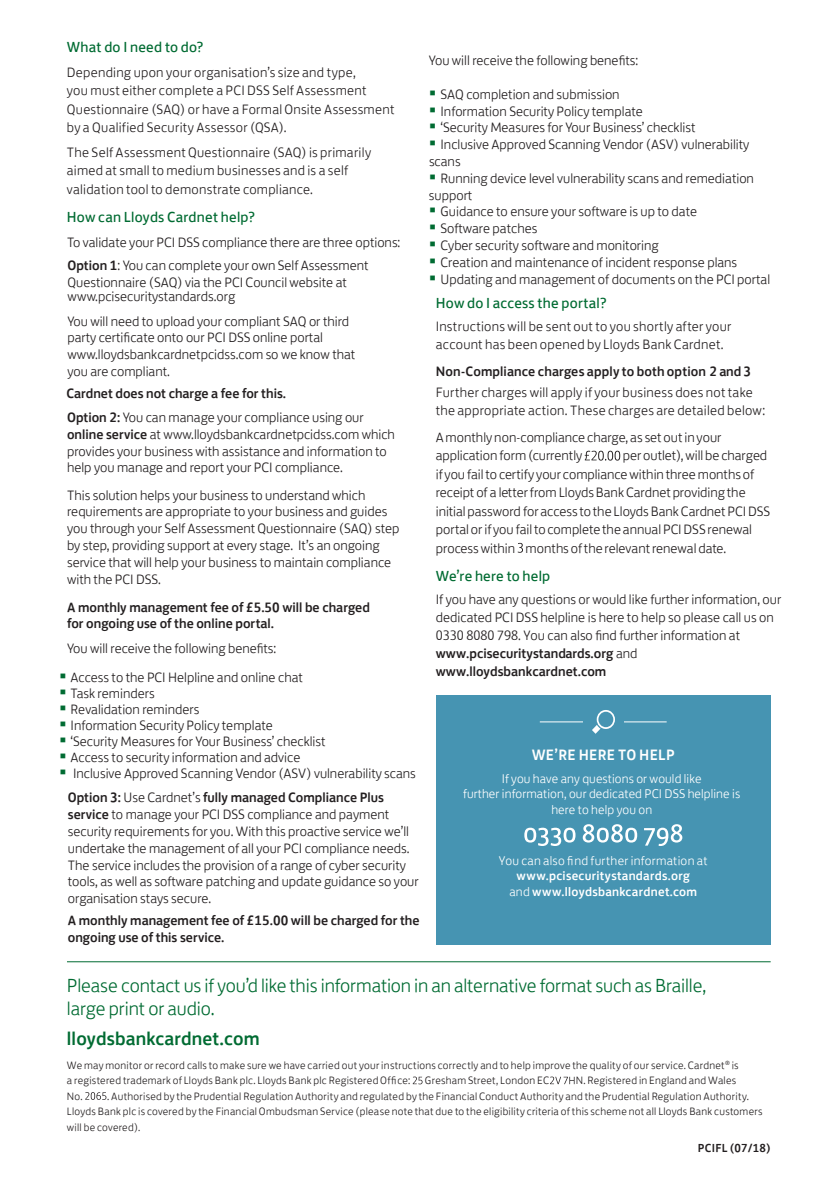
<style>
.page{position:relative;width:840px;height:1191px;background:#fff}
.page>*{position:absolute;margin:0;border:0;box-sizing:border-box;transform-origin:0 0}
.t1{font:300 19.6px/22.6px "Lloyds Bank Jack";letter-spacing:-.005em;color:#006b32}
.t2{font:500 19.6px "Lloyds Bank Jack";letter-spacing:.005em;color:#006b32}
.t3{font:500 15.6px "Lloyds Bank Jack";letter-spacing:.015em;color:#fff}
.t4{font:15px "Lloyds Bank Jack";letter-spacing:.015em;color:#006b32}
.t5{font:300 14px/16.8px "Lloyds Bank Jack";color:#231f20}
.t6{font:300 14px/18.4px "Lloyds Bank Jack";letter-spacing:.02em;color:#231f20}
.t7{font:500 14px/16.8px "Lloyds Bank Jack";color:#231f20}
.t8{font:300 13px/15.6px "Lloyds Bank Jack";letter-spacing:.005em;color:#fff;text-align:center}
.t9{font:500 13px/15.6px "Lloyds Bank Jack";letter-spacing:.02em;color:#fff;text-align:center}
.t10{font:500 12px "Lloyds Bank Jack";letter-spacing:.025em;color:#231f20}
.t11{font:300 11px/15.6px "Lloyds Bank Jack";letter-spacing:.025em;color:#231f20}
.s1{font-weight:500}
.s2{font-weight:300}
.s3{font-size:21.6px;color:#006b32}
</style>
<div class="page">
<svg style="left:584px;top:451px;width:36px;height:9px"></svg>
<svg style="left:517px;top:543px;width:5px;height:10px"></svg>
<div style="left:435px;top:695px;width:335px;height:249px;background:#4694b2"></div>
<hr style="left:539px;top:721px;width:127px;height:1px;background:#fff">
<svg style="left:524px;top:827px;width:51px;height:19px"></svg>
<svg style="left:582px;top:824px;width:100px;height:22px"></svg>
<div style="left:582px;top:701px;width:41px;height:42px;background:#4694b2"></div>
<svg style="left:592px;top:710px;width:22px;height:24px"></svg>
<hr style="left:67px;top:961px;width:703px;height:1px;background:#006b32">
<svg style="left:412px;top:1076px;width:10px;height:8px"></svg>
<svg style="left:550px;top:1076px;width:24px;height:8px"></svg>
<svg style="left:85px;top:1092px;width:21px;height:7px"></svg>
<p class="t4" style="left:67px;top:35px;width:138px">What do I need to do?</p>
<p class="t6" style="left:67px;top:61px;width:329px">Depending upon your organisation’s size and type,<br>you must either complete a PCI DSS Self Assessment Questionnaire (SAQ) or have a Formal Onsite Assessment by a Qualified Security Assessor(QSA).</p>
<p class="t6" style="left:67px;top:141px;width:305px">The Self Assessment Questionnaire (SAQ) is primarily aimed at small to medium businesses and is a self validation tool to demonstrate compliance.</p>
<p class="t4" style="left:67px;top:205px;width:189px">How can Lloyds Cardnet help?</p>
<p class="t5" style="left:67px;top:232px;width:334px">To validate your PCI DSS compliance there are three options:</p>
<p class="t5" style="left:67px;top:255px;width:302px"><span class="s1">Option 1</span>: You can complete your own Self Assessment<br>Questionnaire (SAQ) via the PCI Council website at</p>
<p class="t5" style="left:67px;top:286px;width:169px">www.pcisecuritystandards.org</p>
<p class="t5" style="left:67px;top:311px;width:289px">You will need to upload your compliant SAQ or third party certificate onto our PCI DSS online portal www.lloydsbankcardnetpcidss.com so we know that you are compliant.</p>
<p class="t7" style="left:66px;top:380px;width:298px;line-height:23.8px">Cardnet does not charge a fee for this.<br>Option 2: <span class="s2">You can manage your compliance using our</span></p>
<p class="t5" style="left:67px;top:424px;width:329px"><span class="s1">online service</span> at www.lloydsbankcardnetpcidss.com which provides your business with assistance and information to help you manage and report your PCI compliance.</p>
<p class="t5" style="left:67px;top:485px;width:334px">This solution helps your business to understand which requirements are appropriate to your business and guides you through your Self Assessment Questionnaire (SAQ) step by step, providing support at every stage. It’s an ongoing service that will help your business to maintain compliance with the PCI DSS.</p>
<p class="t7" style="left:67px;top:597px;width:304px">A monthly management fee of £5.50 will be charged for ongoing use of the online portal.</p>
<p class="t5" style="left:67px;top:639px;width:211px">You will receive the following benefits:</p>
<p class="t5" style="left:59px;top:667px;width:245px"><span class="s3">•</span> Access to the PCI Helpline and online chat</p>
<p class="t5" style="left:59px;top:683px;width:97px"><span class="s3">•</span> Task reminders</p>
<p class="t5" style="left:59px;top:699px;width:142px"><span class="s3">•</span> Revalidation reminders</p>
<p class="t5" style="left:59px;top:715px;width:215px"><span class="s3">•</span> Information Security Policy template</p>
<p class="t5" style="left:59px;top:731px;width:268px"><span class="s3">•</span> ‘Security Measures for Your Business’ checklist</p>
<p class="t5" style="left:59px;top:747px;width:243px"><span class="s3">•</span> Access to security information and advice</p>
<p class="t5" style="left:68px;top:760px;width:349px;line-height:24px;text-indent:-9px"><span class="s3">•</span> Inclusive Approved Scanning Vendor (ASV) vulnerability scans<br><span class="s1">Option 3:</span> Use Cardnet’s <span class="s1">fully managed Compliance Plus</span></p>
<p class="t5" style="left:68px;top:804px;width:352px"><span class="s1">service</span> to manage your PCI DSS compliance and payment security requirements for you. With this proactive service we’ll undertake the management of all your PCI compliance needs.<br>The service includes the provision of a range of cyber security tools, as well as software patching and update guidance so your organisation stays secure.</p>
<p class="t7" style="left:68px;top:911px;width:353px">A monthly management fee of £15.00 will be charged for the ongoing use of this service.</p>
<p class="t5" style="left:429px;top:51px;width:211px">You will receive the following benefits:</p>
<p class="t5" style="left:429px;top:84px;width:192px"><span class="s3">•</span> SAQ completion and submission</p>
<p class="t5" style="left:429px;top:101px;width:215px"><span class="s3">•</span> Information Security Policy template</p>
<p class="t5" style="left:429px;top:118px;width:268px"><span class="s3">•</span> ‘Security Measures for Your Business’ checklist</p>
<p class="t5" style="left:429px;top:135px;width:322px"><span class="s3">•</span> Inclusive Approved Scanning Vendor (ASV) vulnerability scans</p>
<p class="t5" style="left:429px;top:168px;width:326px"><span class="s3">•</span> Running device level vulnerability scans and remediation support</p>
<p class="t5" style="left:429px;top:202px;width:269px"><span class="s3">•</span> Guidance to ensure your software is up to date</p>
<p class="t5" style="left:429px;top:219px;width:110px"><span class="s3">•</span> Software patches</p>
<p class="t5" style="left:429px;top:235px;width:231px"><span class="s3">•</span> Cyber security software and monitoring</p>
<p class="t5" style="left:429px;top:252px;width:309px"><span class="s3">•</span> Creation and maintenance of incident response plans</p>
<p class="t5" style="left:429px;top:269px;width:342px"><span class="s3">•</span> Updating and management of documents on the PCI portal</p>
<p class="t4" style="left:435px;top:291px;width:172px">How do I access the portal?</p>
<p class="t6" style="left:435px;top:315px;width:297px">Instructions will be sent out to you shortly after your account has been opened by Lloyds Bank Cardnet.</p>
<p class="t7" style="left:435px;top:361px;width:317px">Non-Compliance charges apply to both option 2 and 3</p>
<p class="t6" style="left:435px;top:381px;width:331px">Further charges will apply if your business does not take the appropriate action. These charges are detailed below:</p>
<p class="t5" style="left:435px;top:426px;width:287px;line-height:18.4px">A monthly non-compliance charge, as set outin your application form (currently</p>
<p class="t5" style="left:435px;top:445px;width:336px;line-height:18.4px;text-indent:187px">per outlet),willbe charged if you fail to certify your compliancewithin three months of receipt of a letterfrom LloydsBankCardnet providing the initial password for access tothe LloydsBankCardnet PCIDSS portal orif you fail tocomplete the annualPCIDSS renewal process within months ofthe relevantrenewal date.</p>
<p class="t4" style="left:435px;top:564px;width:116px">We’re here to help</p>
<p class="t5" style="left:435px;top:589px;width:347px;line-height:18px">If you have any questions or would like further information, our dedicated PCI DSS helpline is here to help so please call us on 0330 8080 798. You can also find further information at <span class="s1">www.pcisecuritystandards.org</span> and <span class="s1">www.lloydsbankcardnet.com</span></p>
<p class="t3" style="left:531px;top:742px;width:144px">WE’RE HERE TO HELP</p>
<p class="t8" style="left:463px;top:769px;width:278px">If you have any questions or would like<br>further information, our dedicated PCI DSS helpline is here to help you on</p>
<p class="t8" style="left:498px;top:851px;width:210px">You can also find further information at</p>
<p class="t9" style="left:509px;top:867px;width:189px">www.pcisecuritystandards.org <span class="s2">and</span> www.lloydsbankcardnet.com</p>
<h1 class="t1" style="left:67px;top:972px;width:640px">Please contact us if you’d like this information in an alternative format such as Braille, large print or audio.</h1>
<h1 class="t2" style="left:67px;top:1022px;width:194px">lloydsbankcardnet.com</h1>
<p class="t11" style="left:67px;top:1056px;width:672px">We may monitor or record calls to make sure we have carried out your instructions correctly and to help improve the quality of our service. Cardnet<sup>®</sup> is a registered trademark of Lloyds Bank plc. Lloyds Bank plc Registered Office:</p>
<p class="t11" style="left:67px;top:1071px;width:696px;text-indent:508px">N. Registered in England and Wales<br>No. . Authorised by the Prudential Regulation Authority and regulated by the Financial Conduct Authority and the Prudential Regulation Authority.<br>Lloyds Bank plc is covered by the Financial Ombudsman Service (please note that due to the eligibility criteria of this scheme not all Lloyds Bank customers will be covered).</p>
<p class="t11" style="left:424px;top:1071px;width:125px">Gresham Street, London EC</p>
<p class="t10" style="left:697px;top:1137px;width:74px">PCIFL (07/18)</p>
</div>
